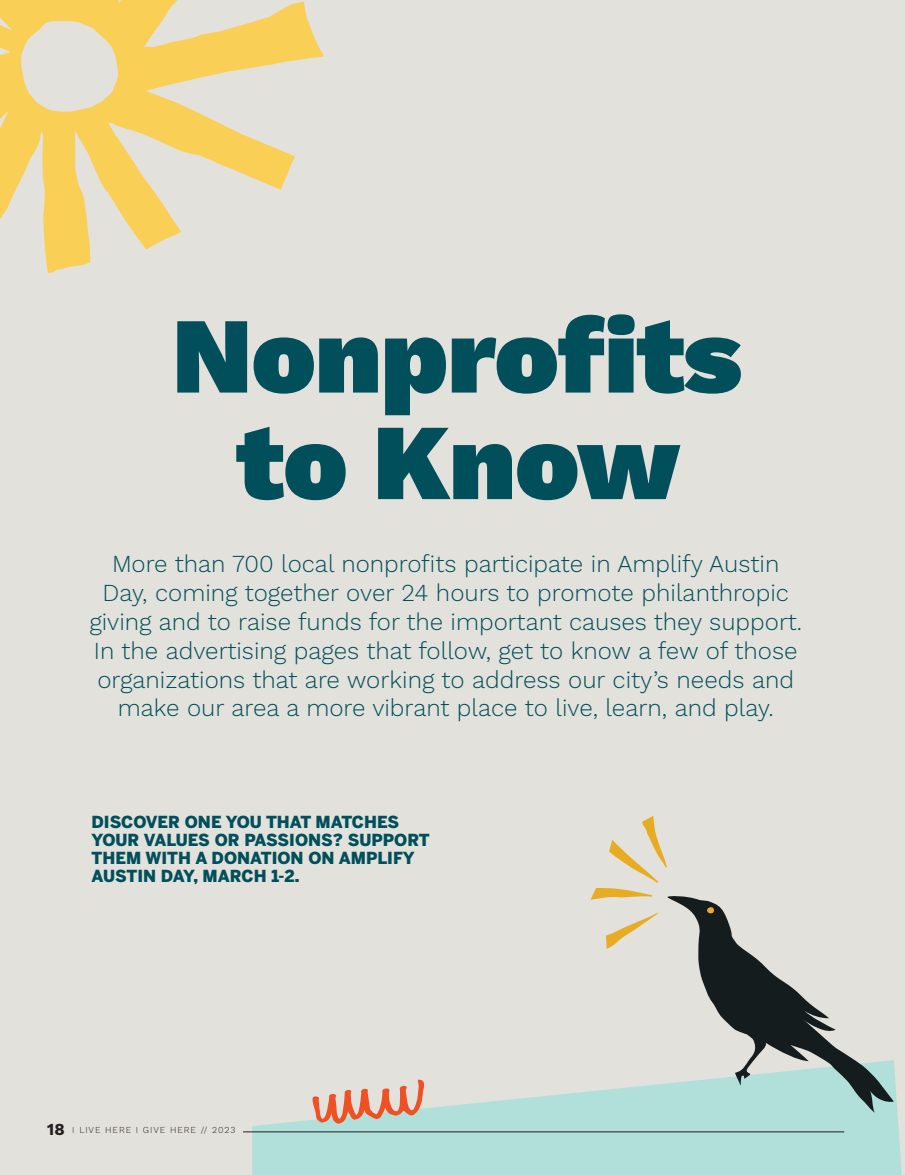
<style>
.page{position:relative;width:905px;height:1175px;background:#fff}
.page>*{position:absolute;margin:0;border:0;box-sizing:border-box;transform-origin:0 0}
.t1{font:900 108px/106.5px "Work Sans";letter-spacing:-.01em;color:#004f5a;text-align:center}
.t2{font:300 24px/28.8px "Work Sans";color:#004f5a;text-align:center}
.t3{font:900 16.5px/18px "Benton Sans";color:#004f5a}
.t4{font:300 9px "Work Sans";letter-spacing:.1em;color:#231f20}
.s1{font-weight:700;font-size:16.5px}
</style>
<div class="page">
<div style="left:0;top:0;width:904px;height:1174px;background:#e3e1dc"></div>
<svg style="left:252px;top:1060px;width:650px;height:114px;fill:#b1dfda"></svg>
<svg style="left:606px;top:912px;width:52px;height:36px"></svg>
<svg style="left:591px;top:816px;width:76px;height:83px"></svg>
<svg style="left:667px;top:896px;width:226px;height:216px"></svg>
<svg style="left:707px;top:907px;width:6px;height:6px"></svg>
<svg style="left:312px;top:1079px;width:112px;height:44px"></svg>
<svg style="left:0;top:0;width:324px;height:274px"></svg>
<hr style="left:243px;top:1131px;width:601px;height:1px;background:#231f20">
<h1 class="t1" style="left:172px;top:308px;width:571px">Nonprofits to Know</h1>
<p class="t2" style="left:89px;top:550px;width:714px">More than 700 local nonprofits participate in Amplify Austin Day, coming together over 24 hours to promote philanthropic giving and to raise funds for the important causes they support.<br>In the advertising pages that follow, get to know a few of those organizations that are working to address our city’s needs and make our area a more vibrant place to live, learn, and play.</p>
<p class="t3" style="left:91px;top:813px;width:340px">DISCOVER ONE YOU THAT MATCHES<br>YOUR VALUES OR PASSIONS? SUPPORT<br>THEM WITH A DONATION ON AMPLIFY<br>AUSTIN DAY, MARCH 1-2.</p>
<p class="t4" style="left:47px;top:1124px;width:190px"><span class="s1">18</span> I LIVE HERE I GIVE HERE // 2023</p>
</div>
